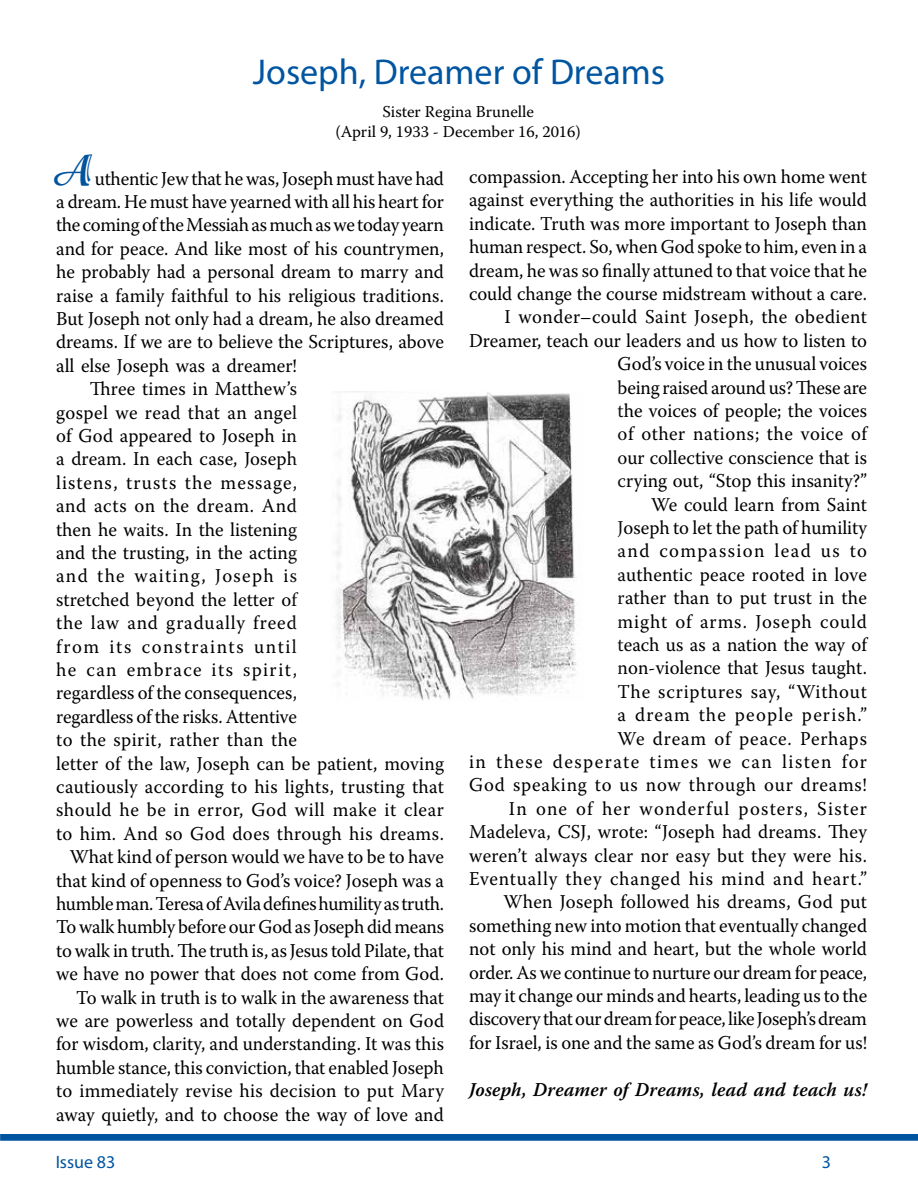
<style>
.page{position:relative;width:918px;height:1188px;background:#fff}
.page>*{position:absolute;margin:0;border:0;box-sizing:border-box;transform-origin:0 0}
.t1{font:700 48px "Isadora";color:#00549e}
.t2{font:36px "Myriad Pro";color:#0055a1}
.t3{font:19.5px/23.4px "Warnock Pro";color:#000;text-align:right;scale:.96 1}
.t4{font:19.5px "Warnock Pro";letter-spacing:.02em;color:#000;scale:.96 1}
.t5{font:19.5px "Warnock Pro";letter-spacing:-.02em;color:#000;scale:.96 1}
.t6{font:italic 600 19.5px "Warnock Pro";letter-spacing:.015em;color:#000;scale:.96 1}
.t7{font:19.5px "Warnock Pro";letter-spacing:.035em;color:#000;scale:.96 1}
.t8{font:19.5px "Warnock Pro";letter-spacing:.055em;color:#000;scale:.96 1}
.t9{font:19.5px "Warnock Pro";letter-spacing:.025em;color:#000;scale:.96 1}
.t10{font:19.5px "Warnock Pro";letter-spacing:.045em;color:#000;scale:.96 1}
.t11{font:19.5px "Warnock Pro";letter-spacing:.08em;color:#000;scale:.96 1}
.t12{font:19.5px "Warnock Pro";letter-spacing:.07em;color:#000;scale:.96 1}
.t13{font:19.5px "Warnock Pro";letter-spacing:.075em;color:#000;scale:.96 1}
.t14{font:19.5px "Warnock Pro";letter-spacing:.03em;color:#000;scale:.96 1}
.t15{font:18px "Myriad Pro";color:#0055a1}
.t16{font:16.5px/19.8px "Warnock Pro";color:#000;text-align:center}
</style>
<div class="page">
<svg style="left:0;top:1134px;width:918px;height:7px;background:#095ba4"></svg>
<img style="left:336px;top:392px;width:241px;height:309px">
<h2 class="t2" style="left:253px;top:50px;width:414px">Joseph, Dreamer of Dreams</h2>
<p class="t16" style="left:335px;top:101px;width:247px">Sister Regina Brunelle<br>(April 9, 1933 - December 16, 2016)</p>
<h1 class="t1" style="left:56px;top:142px;width:40px">A</h1>
<p class="t3" style="left:95px;top:166px;width:365px">uthentic Jew that he was, Joseph must have had</p>
<p class="t3" style="left:56px;top:189px;width:406px">a dream. He must have yearned with all his heart for</p>
<p class="t3" style="left:56px;top:213px;width:406px">the coming of the Messiah as much as we today yearn</p>
<p class="t3" style="left:56px;top:236px;width:405px">and for peace. And like most of his countrymen,</p>
<p class="t3" style="left:56px;top:260px;width:405px">he probably had a personal dream to marry and</p>
<p class="t3" style="left:56px;top:283px;width:406px">raise a family faithful to his religious traditions.</p>
<p class="t3" style="left:56px;top:306px;width:405px">But Joseph not only had a dream, he also dreamed</p>
<p class="t3" style="left:56px;top:330px;width:405px">dreams. If we are to believe the Scriptures, above</p>
<p class="t3" style="left:56px;top:353px;width:252px">all else Joseph was a dreamer!</p>
<p class="t3" style="left:90px;top:377px;width:217px">Three times in Matthew’s</p>
<p class="t4" style="left:56px;top:400px;width:252px">gospel we read that an angel</p>
<p class="t3" style="left:56px;top:423px;width:252px">of God appeared to Joseph in</p>
<p class="t3" style="left:56px;top:447px;width:252px">a dream. In each case, Joseph</p>
<p class="t8" style="left:56px;top:471px;width:252px">listens, trusts the message,</p>
<p class="t14" style="left:56px;top:494px;width:252px">and acts on the dream. And</p>
<p class="t3" style="left:56px;top:517px;width:252px">then he waits. In the listening</p>
<p class="t3" style="left:56px;top:540px;width:252px">and the trusting, in the acting</p>
<p class="t12" style="left:56px;top:564px;width:252px">and the waiting, Joseph is</p>
<p class="t3" style="left:56px;top:587px;width:252px">stretched beyond the letter of</p>
<p class="t10" style="left:56px;top:611px;width:252px">the law and gradually freed</p>
<p class="t11" style="left:56px;top:634px;width:252px">from its constraints until</p>
<p class="t13" style="left:56px;top:658px;width:252px">he can embrace its spirit,</p>
<p class="t3" style="left:56px;top:681px;width:252px">regardless of the consequences,</p>
<p class="t3" style="left:56px;top:704px;width:252px">regardless of the risks. Attentive</p>
<p class="t9" style="left:56px;top:728px;width:252px">to the spirit, rather than the</p>
<p class="t3" style="left:56px;top:751px;width:405px">letter of the law, Joseph can be patient, moving</p>
<p class="t3" style="left:56px;top:774px;width:405px">cautiously according to his lights, trusting that</p>
<p class="t7" style="left:56px;top:798px;width:406px">should he be in error, God will make it clear</p>
<p class="t4" style="left:56px;top:822px;width:406px">to him. And so God does through his dreams.</p>
<p class="t3" style="left:70px;top:845px;width:391px">What kind of person would we have to be to have</p>
<p class="t3" style="left:56px;top:868px;width:406px">that kind of openness to God’s voice? Joseph was a</p>
<p class="t5" style="left:56px;top:892px;width:406px">humble man. Teresa of Avila defines humility as truth.</p>
<p class="t3" style="left:56px;top:915px;width:406px">To walk humbly before our God as Joseph did means</p>
<p class="t3" style="left:56px;top:938px;width:405px">to walk in truth. The truth is, as Jesus told Pilate, that</p>
<p class="t3" style="left:56px;top:962px;width:405px">we have no power that does not come from God.</p>
<p class="t3" style="left:76px;top:985px;width:385px">To walk in truth is to walk in the awareness that</p>
<p class="t3" style="left:56px;top:1008px;width:406px">we are powerless and totally dependent on God</p>
<p class="t3" style="left:56px;top:1032px;width:405px">for wisdom, clarity, and understanding. It was this</p>
<p class="t3" style="left:56px;top:1055px;width:405px">humble stance, this conviction, that enabled Joseph</p>
<p class="t3" style="left:56px;top:1079px;width:406px">to immediately revise his decision to put Mary</p>
<p class="t3" style="left:56px;top:1102px;width:405px">away quietly, and to choose the way of love and</p>
<p class="t3" style="left:469px;top:165px;width:416px">compassion. Accepting her into his own home went against everything the authorities in his life would indicate. Truth was more important to Joseph than human respect. So, when God spoke to him, even in a dream, he was so finally attuned to that voice that he could change the course midstream without a care.<br>I wonder–could Saint Joseph, the obedient Dreamer, teach our leaders and us how to listen to God’s voice in the unusual voices<br>being raised around us? These are<br>the voices of people; the voices<br>of other nations; the voice of<br>our collective conscience that is<br>crying out, “Stop this insanity?”<br>We could learn from Saint<br>Joseph to let the path of humility<br>and compassion lead us to<br>authentic peace rooted in love<br>rather than to put trust in the<br>might of arms. Joseph could<br>teach us as a nation the way of<br>non-violence that Jesus taught.<br>The scriptures say, “Without<br>a dream the people perish.”<br>We dream of peace. Perhaps<br>in these desperate times we can listen for God speaking to us now through our dreams!<br>In one of her wonderful posters, Sister Madeleva, CSJ, wrote: “Joseph had dreams. They weren’t always clear nor easy but they were his.<br>Eventually they changed his mind and heart.” When Joseph followed his dreams, God put something new into motion that eventually changed not only his mind and heart, but the whole world order. As we continue to nurture our dream for peace, may it change our minds and hearts, leading us to the discovery that our dream for peace, like Joseph’s dream for Israel, is one and the same as God’s dream for us!</p>
<p class="t6" style="left:469px;top:1078px;width:416px">Joseph, Dreamer of Dreams, lead and teach us!</p>
<p class="t15" style="left:56px;top:1151px;width:61px">Issue 83</p>
<p class="t15" style="left:822px;top:1151px;width:11px">3</p>
</div>
